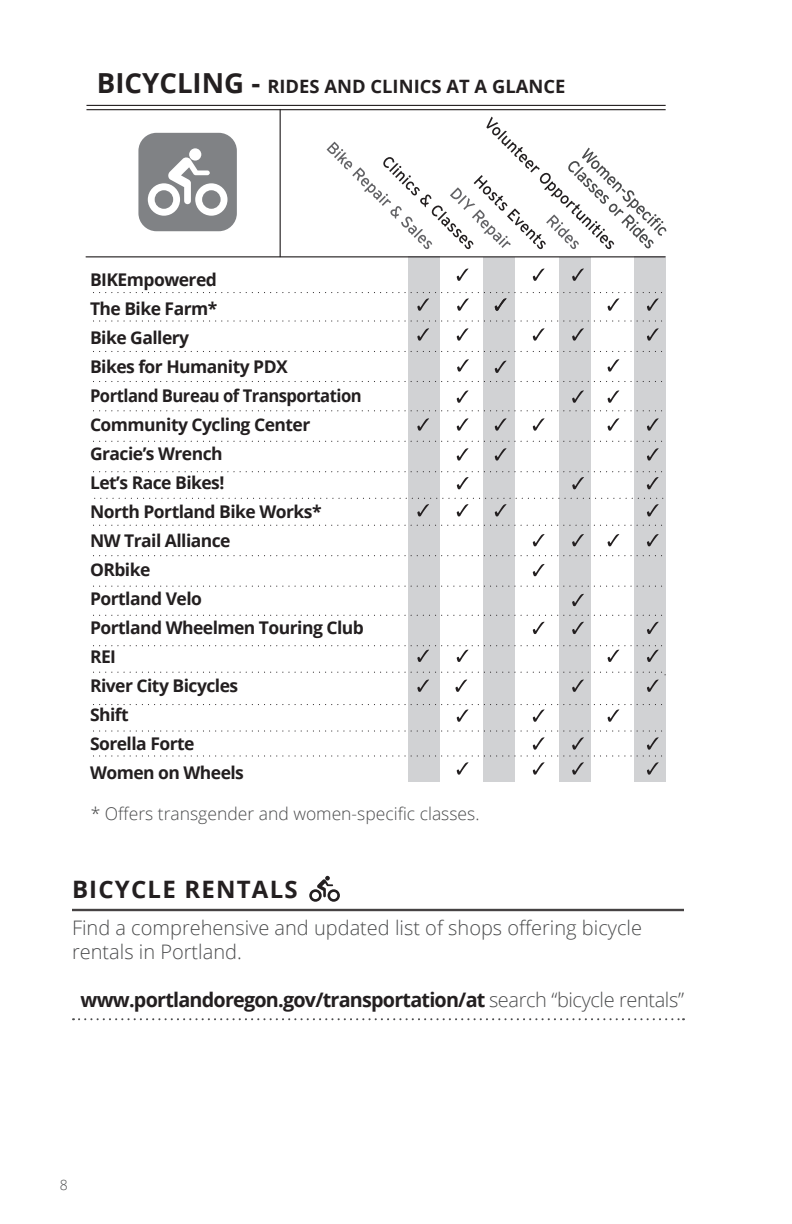
<style>
.page{position:relative;width:792px;height:1224px;background:#fff}
.page>*{position:absolute;margin:0;border:0;box-sizing:border-box;transform-origin:0 0}
.t1{font:700 24px "Open Sans";letter-spacing:.05em;color:#231f20}
.t2{font:300 20px/24px "Open Sans";color:#4b4c4d}
.t3{font:700 20px "Open Sans";letter-spacing:-.04em;color:#231f20}
.t4{font:700 18.4px "Open Sans";color:#231f20}
.t5{font:700 17.6px/29px "Open Sans";letter-spacing:-.03em;color:#231f20}
.t6{font:300 17.6px "Open Sans";color:#4b4c4d}
.t7{font:300 14px "Open Sans";color:#4b4c4d}
.s1{font-size:27.6px}
.s2{font-weight:300;color:#4b4c4d}
</style>
<div class="page">
<hr style="left:72px;top:909px;width:612px;height:1px;background:#231f20">
<hr style="left:72px;top:910px;width:612px;height:1px;background:#231f20">
<svg style="left:73px;top:1018px;width:611px;height:2px"></svg>
<div style="left:408px;top:256px;width:32px;height:526px;background:#d1d2d4"></div>
<div style="left:484px;top:257px;width:31px;height:525px;background:#d1d2d4"></div>
<div style="left:559px;top:257px;width:31px;height:525px;background:#d1d2d4"></div>
<div style="left:634px;top:256px;width:32px;height:526px;background:#d1d2d4"></div>
<svg style="left:93px;top:320px;width:569px;height:2px"></svg>
<svg style="left:93px;top:351px;width:569px;height:1px"></svg>
<svg style="left:93px;top:381px;width:569px;height:1px"></svg>
<hr style="left:86px;top:256px;width:579px;height:1px;background:#231f20">
<svg style="left:457px;top:269px;width:11px;height:12px"></svg>
<svg style="left:533px;top:269px;width:12px;height:12px"></svg>
<svg style="left:572px;top:269px;width:12px;height:12px"></svg>
<svg style="left:457px;top:359px;width:12px;height:13px"></svg>
<svg style="left:608px;top:359px;width:11px;height:13px"></svg>
<svg style="left:417px;top:328px;width:12px;height:13px"></svg>
<svg style="left:457px;top:328px;width:11px;height:13px"></svg>
<svg style="left:533px;top:328px;width:12px;height:13px"></svg>
<svg style="left:572px;top:328px;width:12px;height:13px"></svg>
<svg style="left:647px;top:328px;width:12px;height:13px"></svg>
<svg style="left:93px;top:410px;width:569px;height:1px"></svg>
<svg style="left:93px;top:441px;width:569px;height:1px"></svg>
<svg style="left:93px;top:525px;width:569px;height:1px"></svg>
<svg style="left:93px;top:555px;width:569px;height:1px"></svg>
<svg style="left:93px;top:586px;width:569px;height:1px"></svg>
<svg style="left:93px;top:615px;width:569px;height:1px"></svg>
<svg style="left:457px;top:390px;width:11px;height:13px"></svg>
<svg style="left:572px;top:390px;width:12px;height:13px"></svg>
<svg style="left:608px;top:390px;width:11px;height:13px"></svg>
<svg style="left:417px;top:418px;width:12px;height:13px"></svg>
<svg style="left:457px;top:418px;width:11px;height:13px"></svg>
<svg style="left:495px;top:418px;width:11px;height:13px"></svg>
<svg style="left:533px;top:418px;width:12px;height:13px"></svg>
<svg style="left:608px;top:418px;width:11px;height:13px"></svg>
<svg style="left:647px;top:418px;width:12px;height:13px"></svg>
<svg style="left:457px;top:448px;width:11px;height:13px"></svg>
<svg style="left:495px;top:448px;width:11px;height:13px"></svg>
<svg style="left:647px;top:448px;width:12px;height:13px"></svg>
<svg style="left:533px;top:534px;width:12px;height:12px"></svg>
<svg style="left:572px;top:534px;width:12px;height:12px"></svg>
<svg style="left:608px;top:534px;width:11px;height:12px"></svg>
<svg style="left:647px;top:534px;width:12px;height:12px"></svg>
<svg style="left:533px;top:564px;width:12px;height:12px"></svg>
<svg style="left:572px;top:594px;width:12px;height:12px"></svg>
<svg style="left:533px;top:622px;width:12px;height:12px"></svg>
<svg style="left:572px;top:622px;width:12px;height:12px"></svg>
<svg style="left:647px;top:622px;width:12px;height:12px"></svg>
<svg style="left:93px;top:645px;width:569px;height:17px"></svg>
<svg style="left:93px;top:672px;width:573px;height:20px"></svg>
<svg style="left:93px;top:704px;width:569px;height:18px"></svg>
<svg style="left:93px;top:730px;width:569px;height:45px"></svg>
<hr style="left:86px;top:109px;width:580px;height:1px;background:#231f20">
<hr style="left:86px;top:105px;width:580px;height:1px;background:#231f20">
<div style="left:138px;top:133px;width:99px;height:98px;background:#808285;border-radius:18px"></div>
<hr style="left:280px;top:109px;width:1px;height:148px;background:#231f20">
<svg style="left:95px;top:498px;width:568px;height:18px"></svg>
<svg style="left:93px;top:471px;width:569px;height:18px"></svg>
<svg style="left:93px;top:292px;width:569px;height:19px"></svg>
<svg style="left:495px;top:361px;width:11px;height:12px"></svg>
<svg style="left:327px;top:117px;width:339px;height:133px"></svg>
<svg style="left:309px;top:876px;width:31px;height:26px"></svg>
<div style="left:189px;top:148px;width:12px;height:13px;background:#fff;border-radius:50%"></div>
<svg style="left:148px;top:157px;width:80px;height:59px"></svg>
<p class="t4" style="left:97px;top:73px;width:470px"><span class="s1">BICYCLING -</span> RIDES AND CLINICS AT A GLANCE</p>
<p class="t5" style="left:90px;top:265px;width:275px">BIKEmpowered<br>The Bike Farm*<br>Bike Gallery<br>Bikes for Humanity PDX<br>Portland Bureau of Transportation<br>Community Cycling Center<br>Gracie’s Wrench<br>Let’s Race Bikes!<br>North Portland Bike Works*<br>NW Trail Alliance<br>ORbike<br>Portland Velo<br>Portland Wheelmen Touring Club<br>REI<br>River City Bicycles<br>Shift<br>Sorella Forte<br>Women on Wheels</p>
<p class="t6" style="left:91px;top:801px;width:390px">* Offers transgender and women-specific classes.</p>
<h1 class="t1" style="left:72px;top:873px;width:227px">BICYCLE RENTALS</h1>
<p class="t2" style="left:72px;top:916px;width:572px">Find a comprehensive and updated list of shops offering bicycle rentals in Portland.</p>
<p class="t3" style="left:81px;top:986px;width:605px">www.portlandoregon.gov/transportation/at <span class="s2">search “bicycle rentals”</span></p>
<p class="t7" style="left:60px;top:1175px;width:9px">8</p>
</div>
